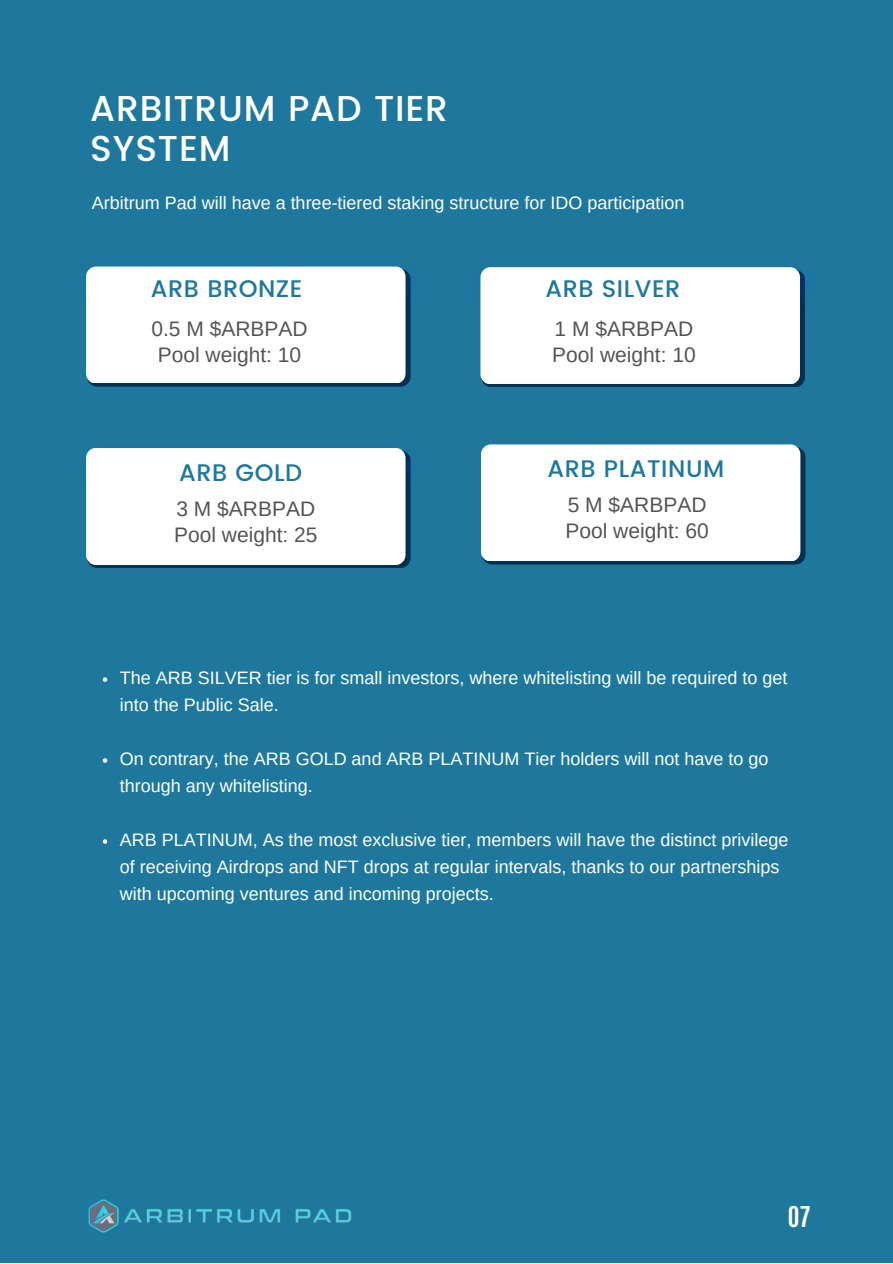
<style>
.page{position:relative;width:893px;height:1264px;background:#fff}
.page>*{position:absolute;margin:0;border:0;box-sizing:border-box;transform-origin:0 0}
.t1{font:500 36px/39.3px "Poppins";letter-spacing:.025em;color:#fff}
.t2{font:500 24px "Poppins";letter-spacing:-.42em;color:#1e789d}
.t3{font:500 24px "Poppins";letter-spacing:-.385em;color:#1e789d}
.t4{font:500 24px "Poppins";letter-spacing:.025em;color:#1e789d}
.t5{font:500 24px "Poppins";letter-spacing:-.18em;color:#1e789d}
.t6{font:700 24px "Antonio";color:#fff}
.t7{font:21px/25.8px "Arimo";color:#545454}
.t8{font:18px/27px "Arimo";color:#fff}
.s1{color:#fff}
</style>
<div class="page">
<div style="left:0;top:0;width:892px;height:1262px;background:#1e789d"></div>
<div style="left:87px;top:269px;width:323px;height:117px;background:#043152;border-radius:10px"></div>
<svg style="left:87px;top:450px;width:323px;height:117px"></svg>
<div style="left:482px;top:447px;width:323px;height:117px;background:#043152;border-radius:10px"></div>
<img style="left:86px;top:267px;width:325px;height:41px">
<img style="left:86px;top:448px;width:325px;height:41px">
<div style="left:86px;top:266px;width:319px;height:117px;background:#fff;border-radius:10px"></div>
<div style="left:86px;top:448px;width:319px;height:116px;background:#fff;border-radius:10px"></div>
<div style="left:481px;top:444px;width:319px;height:117px;background:#fff;border-radius:10px"></div>
<svg style="left:103px;top:677px;width:4px;height:4px"></svg>
<svg style="left:103px;top:758px;width:4px;height:4px"></svg>
<svg style="left:103px;top:839px;width:4px;height:4px"></svg>
<img style="left:88px;top:1199px;width:264px;height:33px">
<div style="left:481px;top:270px;width:323px;height:117px;background:#043152;border-radius:10px"></div>
<img style="left:792px;top:267px;width:13px;height:42px">
<div style="left:480px;top:267px;width:319px;height:117px;background:#fff;border-radius:10px"></div>
<h1 class="t1" style="left:90px;top:89px;width:359px">ARBITRUM PAD TIER<br>SYSTEM</h1>
<p class="t8" style="left:92px;top:189px;width:594px">Arbitrum Pad will have a three-tiered staking structure for IDO participation</p>
<h2 class="t2" style="left:151px;top:274px;width:153px"><span class="s1">M</span>A R<span class="s1">E</span> B<span class="s1">T A</span>B R<span class="s1">M</span>O<span class="s1">O</span>N<span class="s1">O</span>Z <span class="s1">N</span>E</h2>
<p class="t7" style="left:151px;top:315px;width:158px;text-align:center">0.5 M $ARBPAD<br>Pool weight: 10</p>
<h2 class="t5" style="left:179px;top:458px;width:124px">ARB GOLD</h2>
<p class="t7" style="left:174px;top:495px;width:145px">3 M $ARBPAD<br>Pool weight: 25</p>
<h2 class="t3" style="left:545px;top:275px;width:153px"><span class="s1">M</span>A R<span class="s1">E</span>B<span class="s1">T A</span>S I<span class="s1">M</span>L V<span class="s1">O</span>E<span class="s1">O</span>R<span class="s1">N</span></h2>
<p class="t7" style="left:552px;top:316px;width:145px">1 M $ARBPAD<br>Pool weight: 10</p>
<h2 class="t4" style="left:547px;top:454px;width:178px">ARB PLATINUM</h2>
<p class="t7" style="left:565px;top:491px;width:145px">5 M $ARBPAD<br>Pool weight: 60</p>
<p class="t8" style="left:120px;top:664px;width:669px">The ARB SILVER tier is for small investors, where whitelisting will be required to get into the Public Sale.</p>
<p class="t8" style="left:120px;top:745px;width:650px">On contrary, the ARB GOLD and ARB PLATINUM Tier holders will not have to go through any whitelisting.</p>
<p class="t8" style="left:120px;top:826px;width:670px">ARB PLATINUM, As the most exclusive tier, members will have the distinct privilege of receiving Airdrops and NFT drops at regular intervals, thanks to our partnerships with upcoming ventures and incoming projects.</p>
<h2 class="t6" style="left:787px;top:1199px;width:25px">07</h2>
</div>
